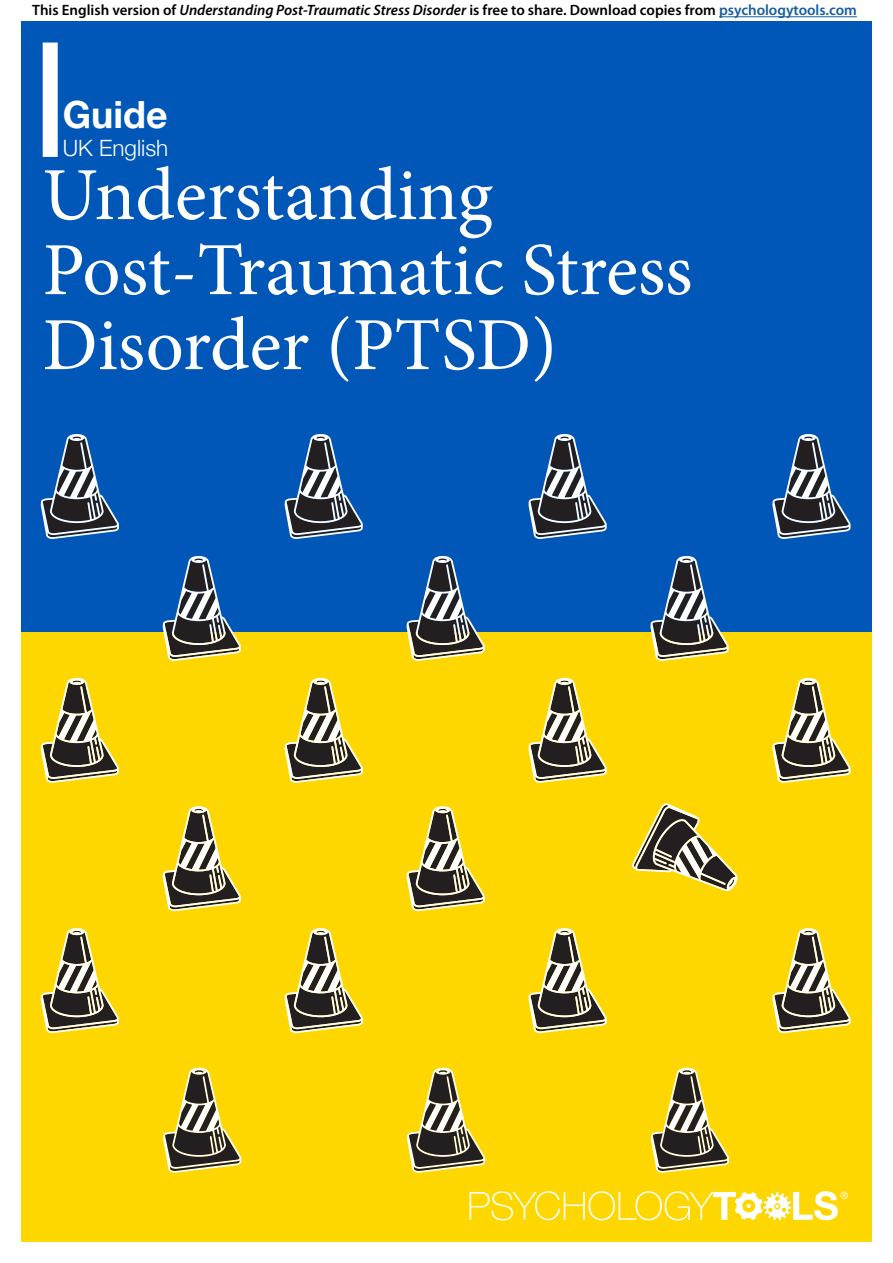
<style>
.page{position:relative;width:893px;height:1263px;background:#fff}
.page>*{position:absolute;margin:0;border:0;box-sizing:border-box;transform-origin:0 0}
.Front_Page_Title{font:75px/75px "Minion Pro";letter-spacing:-.005em;color:#fff}
.Front_page_resource{font:700 37.5px "Helvetica Neue";color:#fff}
.Front_page_language{font:300 22.5px "Helvetica Neue";color:#fff}
.t1{font:600 15px "Myriad Pro";color:#000001}
.s1{font-style:italic}
.s2{color:#175d9e}
</style>
<div class="page">
<hr style="left:719px;top:16px;width:138px;height:1px;background:#175d9e">
<div style="left:21px;top:631px;width:851px;height:611px;background:#ffd700"></div>
<div style="left:21px;top:21px;width:851px;height:610px;background:#0057b7"></div>
<svg style="left:41px;top:434px;width:78px;height:105px"></svg>
<svg style="left:285px;top:434px;width:78px;height:105px"></svg>
<svg style="left:163px;top:556px;width:78px;height:105px"></svg>
<svg style="left:41px;top:678px;width:78px;height:105px"></svg>
<svg style="left:285px;top:678px;width:78px;height:105px"></svg>
<svg style="left:529px;top:434px;width:78px;height:105px"></svg>
<svg style="left:772px;top:434px;width:78px;height:105px"></svg>
<svg style="left:407px;top:556px;width:78px;height:105px"></svg>
<svg style="left:650px;top:556px;width:79px;height:105px"></svg>
<svg style="left:529px;top:678px;width:78px;height:105px"></svg>
<svg style="left:772px;top:678px;width:78px;height:105px"></svg>
<svg style="left:163px;top:806px;width:78px;height:105px"></svg>
<svg style="left:41px;top:928px;width:78px;height:105px"></svg>
<svg style="left:285px;top:928px;width:78px;height:105px"></svg>
<svg style="left:407px;top:806px;width:78px;height:105px"></svg>
<svg style="left:632px;top:803px;width:106px;height:89px"></svg>
<svg style="left:529px;top:928px;width:78px;height:105px"></svg>
<svg style="left:772px;top:928px;width:78px;height:105px"></svg>
<svg style="left:163px;top:1068px;width:78px;height:105px"></svg>
<svg style="left:407px;top:1068px;width:78px;height:105px"></svg>
<svg style="left:651px;top:1068px;width:78px;height:105px"></svg>
<div style="left:43px;top:43px;width:15px;height:114px;background:#fff"></div>
<svg style="left:469px;top:1191px;width:379px;height:29px"></svg>
<p class="t1" style="left:32px;top:1px;width:826px">This English version of <span class="s1">Understanding Post-Traumatic Stress Disorder</span> is free to share. Download copies from <span class="s2">psychologytools.com</span></p>
<p class="Front_page_resource" style="left:63px;top:85px;width:106px">Guide</p>
<p class="Front_page_language" style="left:63px;top:130px;width:107px">UK English</p>
<p class="Front_Page_Title" style="left:43px;top:158px;width:651px">Understanding<br>Post-Traumatic Stress<br>Disorder (PTSD)</p>
</div>
